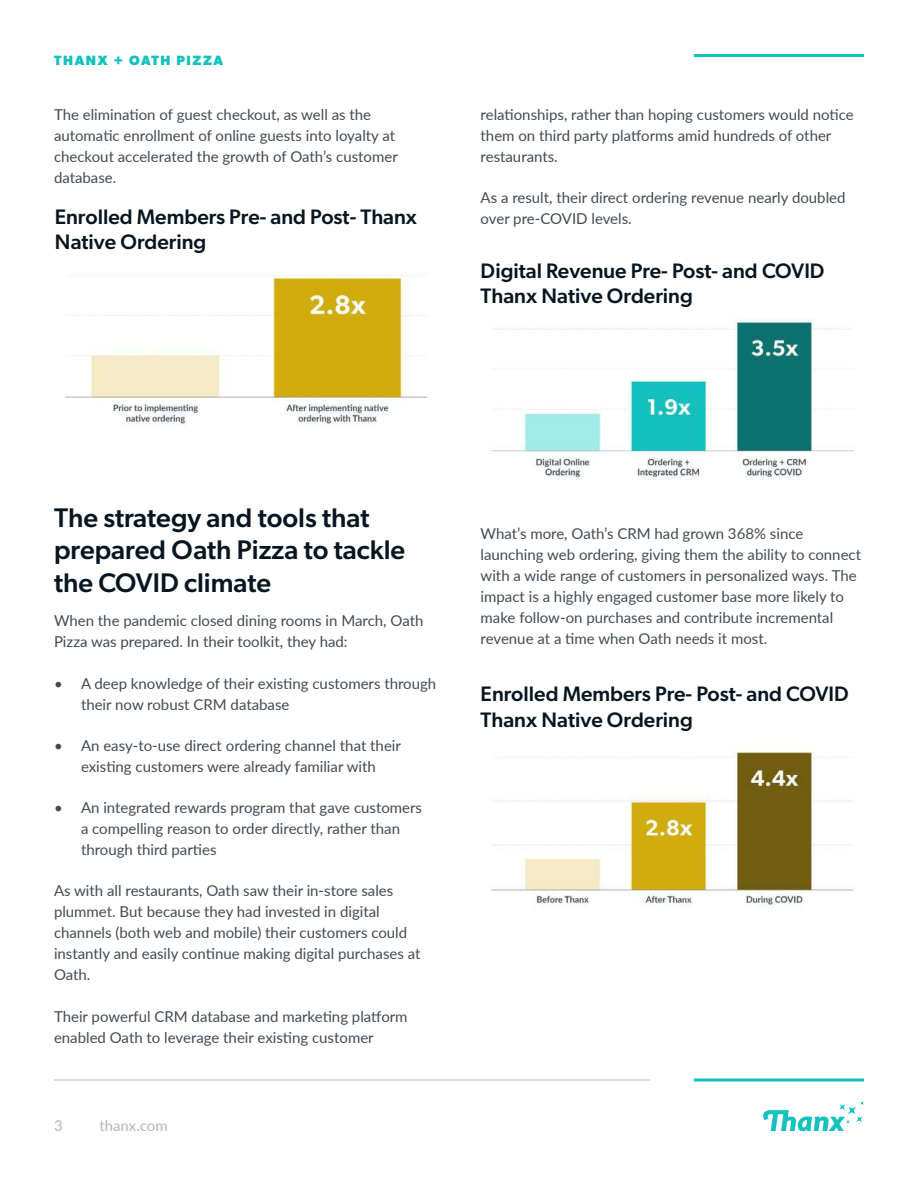
<style>
.page{position:relative;width:918px;height:1188px;background:#fff}
.page>*{position:absolute;margin:0;border:0;box-sizing:border-box;transform-origin:0 0}
.t1{font:500 27px/32.4px "Gibson";color:#071520}
.t2{font:500 21px/25.2px "Gibson";color:#071520}
.t3{font:15px/21px "Lato";color:#424a51}
.t4{font:15px "Lato";color:#b3b7b9}
.t5{font:700 13.5px "Gibson";letter-spacing:.12em;color:#13c1bf}
</style>
<div class="page">
<svg style="left:763px;top:1102px;width:101px;height:30px"></svg>
<svg style="left:694px;top:1078px;width:170px;height:4px"></svg>
<hr style="left:54px;top:1080px;width:596px;height:1px;background:#b3b7b9">
<hr style="left:694px;top:54px;width:170px;height:3px;background:#13c1bf">
<img style="left:65px;top:275px;width:363px;height:151px">
<img style="left:491px;top:318px;width:363px;height:162px">
<img style="left:491px;top:751px;width:363px;height:157px">
<p class="t5" style="left:54px;top:52px;width:171px">THANX + OATH PIZZA</p>
<p class="t3" style="left:54px;top:103px;width:345px">The elimination of guest checkout, as well as the automatic enrollment of online guests into loyalty at checkout accelerated the growth of Oath’s customer database.</p>
<h2 class="t2" style="left:55px;top:204px;width:364px">Enrolled Members Pre- and Post- Thanx<br>Native Ordering</h2>
<p class="t3" style="left:481px;top:103px;width:375px">relationships, rather than hoping customers would notice them on third party platforms amid hundreds of other restaurants.</p>
<p class="t3" style="left:481px;top:187px;width:366px">As a result, their direct ordering revenue nearly doubled over pre-COVID levels.</p>
<h2 class="t2" style="left:481px;top:257px;width:345px">Digital Revenue Pre- Post- and COVID<br>Thanx Native Ordering</h2>
<h1 class="t1" style="left:54px;top:501px;width:353px">The strategy and tools that prepared Oath Pizza to tackle the COVID climate</h1>
<p class="t3" style="left:54px;top:610px;width:371px">When the pandemic closed dining rooms in March, Oath<br>Pizza was prepared. In their toolkit, they had:</p>
<p class="t3" style="left:81px;top:672px;width:357px;text-indent:-27px">• A deep knowledge of their existing customers through their now robust CRM database</p>
<p class="t3" style="left:54px;top:734px;width:348px;text-align:center">• An easy-to-use direct ordering channel that their existing customers were already familiar with</p>
<p class="t3" style="left:81px;top:797px;width:343px;text-indent:-27px">• An integrated rewards program that gave customers a compelling reason to order directly, rather than through third parties</p>
<p class="t3" style="left:54px;top:880px;width:368px">As with all restaurants, Oath saw their in-store sales plummet. But because they had invested in digital channels (both web and mobile) their customers could instantly and easily continue making digital purchases at Oath.</p>
<p class="t3" style="left:54px;top:1005px;width:355px">Their powerful CRM database and marketing platform enabled Oath to leverage their existing customer</p>
<p class="t4" style="left:54px;top:1115px;width:10px">3</p>
<p class="t4" style="left:99px;top:1115px;width:70px">thanx.com</p>
<p class="t3" style="left:481px;top:523px;width:382px">What’s more, Oath’s CRM had grown 368% since launching web ordering, giving them the ability to connect with a wide range of customers in personalized ways. The impact is a highly engaged customer base more likely to make follow-on purchases and contribute incremental revenue at a time when Oath needs it most.</p>
<h2 class="t2" style="left:481px;top:681px;width:370px">Enrolled Members Pre- Post- and COVID<br>Thanx Native Ordering</h2>
</div>
